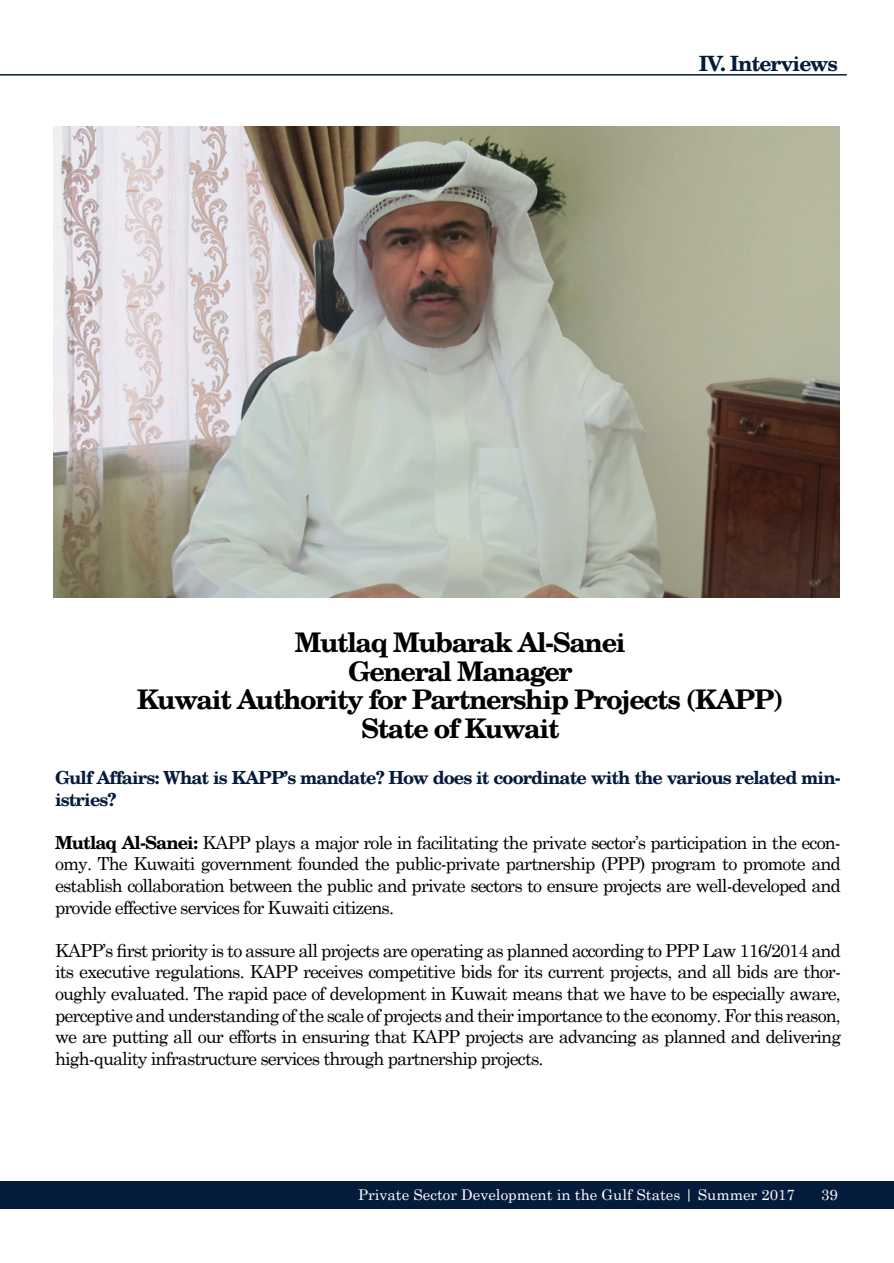
<style>
.page{position:relative;width:894px;height:1263px;background:#fff}
.page>*{position:absolute;margin:0;border:0;box-sizing:border-box;transform-origin:0 0}
.t1{font:700 27px/28.5px "Te X Gyre Schola";letter-spacing:-.05em;color:#000;text-align:center}
.t2{font:700 21px "Te X Gyre Schola";letter-spacing:-.05em;color:#051b3c}
.t3{font:18px/21.6px "Century Schoolbook";letter-spacing:-.05em;color:#000;text-align:justify}
.t4{font:700 18px/21.6px "Te X Gyre Schola";letter-spacing:-.05em;color:#051b3c}
.t5{font:15px "Century Schoolbook";color:#fff}
.t6{font:14.7px "Century Schoolbook";color:#fff}
.s1{font-family:"Te X Gyre Schola";font-weight:700}
</style>
<div class="page">
<div style="left:0;top:1181px;width:893px;height:27px;background:#051b3c"></div>
<hr style="left:0;top:74px;width:846px;height:2px;background:#051b3c">
<img style="left:53px;top:127px;width:786px;height:471px">
<p class="t2" style="left:698px;top:46px;width:141px">IV. Interviews</p>
<h1 class="t1" style="left:137px;top:627px;width:648px">Mutlaq Mubarak Al-Sanei<br>General Manager<br>Kuwait Authority for Partnership Projects (KAPP)<br>State of Kuwait</h1>
<p class="t4" style="left:55px;top:766px;width:787px">Gulf Affairs: What is KAPP’s mandate? How does it coordinate with the various related min&shy;istries?</p>
<p class="t3" style="left:55px;top:831px;width:787px"><span class="s1">Mutlaq Al-Sanei:</span> KAPP plays a major role in facilitating the private sector’s participation in the econ&shy;omy. The Kuwaiti government founded the public-private partnership (PPP) program to promote and establish collaboration between the public and private sectors to ensure projects are well-developed and provide effective services for Kuwaiti citizens.</p>
<p class="t3" style="left:55px;top:939px;width:787px">KAPP’s first priority is to assure all projects are operating as planned according to PPP Law 116/2014 and its executive regulations. KAPP receives competitive bids for its current projects, and all bids are thor&shy;oughly evaluated. The rapid pace of development in Kuwait means that we have to be especially aware, perceptive and understanding of the scale of projects and their importance to the economy. For this reason, we are putting all our efforts in ensuring that KAPP projects are advancing as planned and delivering high-quality infrastructure services through partnership projects.</p>
<p class="t6" style="left:358px;top:1186px;width:438px">Private Sector Development in the Gulf States | Summer 2017</p>
<p class="t5" style="left:821px;top:1185px;width:18px">39</p>
</div>
